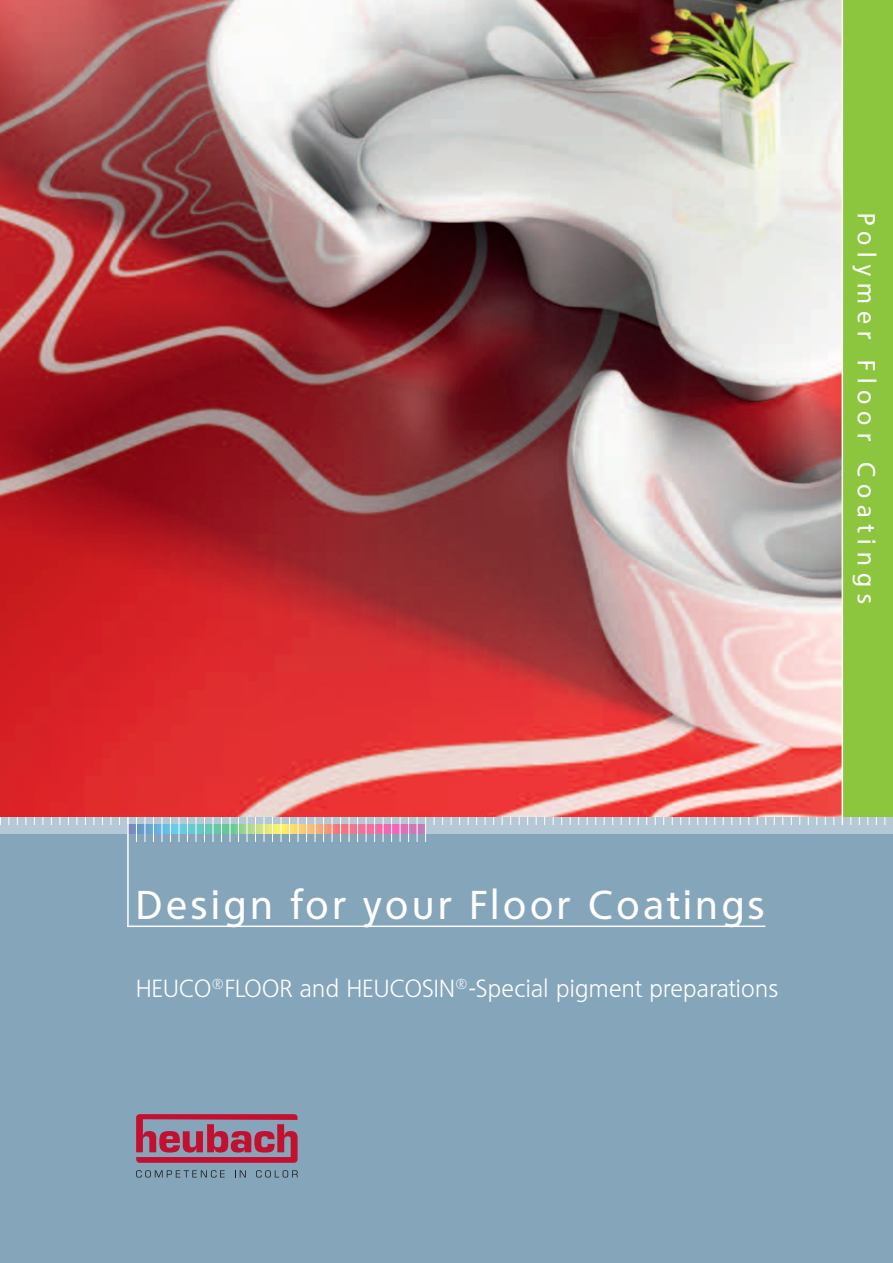
<style>
.page{position:relative;width:893px;height:1263px;background:#85a5bb}
.page>*{position:absolute;margin:0;border:0;box-sizing:border-box;transform-origin:0 0}
.t1{font:500 39px "Quebec";letter-spacing:.1em;color:#fff}
.t2{font:300 24px "Quebec";letter-spacing:.015em;color:#fff}
.t3{font:500 24px "Quebec";letter-spacing:.3em;color:#fff}
</style>
<div class="page">
<svg style="left:0;top:816px;width:893px;height:17px;background:#bcc0c7"></svg>
<hr style="left:127px;top:816px;width:2px;height:111px;background:#fff">
<svg style="left:136px;top:816px;width:1px;height:26px"></svg>
<svg style="left:145px;top:816px;width:1px;height:26px"></svg>
<svg style="left:153px;top:816px;width:1px;height:26px"></svg>
<svg style="left:162px;top:816px;width:1px;height:26px"></svg>
<svg style="left:170px;top:816px;width:1px;height:26px"></svg>
<svg style="left:179px;top:816px;width:1px;height:26px"></svg>
<svg style="left:187px;top:816px;width:1px;height:26px"></svg>
<svg style="left:196px;top:816px;width:1px;height:26px"></svg>
<svg style="left:204px;top:816px;width:1px;height:26px"></svg>
<svg style="left:213px;top:816px;width:1px;height:26px"></svg>
<svg style="left:221px;top:816px;width:1px;height:26px"></svg>
<svg style="left:230px;top:816px;width:1px;height:26px"></svg>
<svg style="left:238px;top:816px;width:1px;height:26px"></svg>
<svg style="left:247px;top:816px;width:1px;height:26px"></svg>
<svg style="left:255px;top:816px;width:1px;height:26px"></svg>
<svg style="left:264px;top:816px;width:1px;height:26px"></svg>
<svg style="left:272px;top:816px;width:1px;height:26px"></svg>
<svg style="left:281px;top:816px;width:1px;height:26px"></svg>
<svg style="left:289px;top:816px;width:1px;height:26px"></svg>
<svg style="left:298px;top:816px;width:1px;height:26px"></svg>
<svg style="left:306px;top:816px;width:1px;height:26px"></svg>
<svg style="left:315px;top:816px;width:1px;height:26px"></svg>
<svg style="left:323px;top:816px;width:1px;height:26px"></svg>
<svg style="left:332px;top:816px;width:1px;height:26px"></svg>
<svg style="left:340px;top:816px;width:1px;height:26px"></svg>
<svg style="left:349px;top:816px;width:1px;height:26px"></svg>
<svg style="left:357px;top:816px;width:1px;height:26px"></svg>
<svg style="left:366px;top:816px;width:1px;height:26px"></svg>
<svg style="left:374px;top:816px;width:1px;height:26px"></svg>
<svg style="left:383px;top:816px;width:1px;height:26px"></svg>
<svg style="left:391px;top:816px;width:1px;height:26px"></svg>
<svg style="left:400px;top:816px;width:1px;height:26px"></svg>
<svg style="left:408px;top:816px;width:1px;height:26px"></svg>
<svg style="left:417px;top:816px;width:1px;height:26px"></svg>
<svg style="left:425px;top:816px;width:1px;height:26px"></svg>
<div style="left:842px;top:0;width:51px;height:816px;background:#8bc63e"></div>
<hr style="left:127px;top:925px;width:638px;height:2px;background:#fff">
<svg style="left:136px;top:1170px;width:89px;height:7px"></svg>
<svg style="left:235px;top:1170px;width:11px;height:7px"></svg>
<svg style="left:256px;top:1170px;width:42px;height:7px"></svg>
<svg style="left:136px;top:1114px;width:162px;height:49px"></svg>
<img style="left:0;top:0;width:842px;height:816px">
<hr style="left:842px;top:0;width:1px;height:825px;background:#fff">
<p class="t3" style="left:882px;top:213px;width:393px;rotate:90deg">Polymer Floor Coatings</p>
<h1 class="t1" style="left:136px;top:879px;width:630px">Design for your Floor Coatings</h1>
<p class="t2" style="left:136px;top:973px;width:644px">HEUCO<sup>®</sup>FLOOR and HEUCOSIN<sup>®</sup>-Special pigment preparations</p>
</div>
